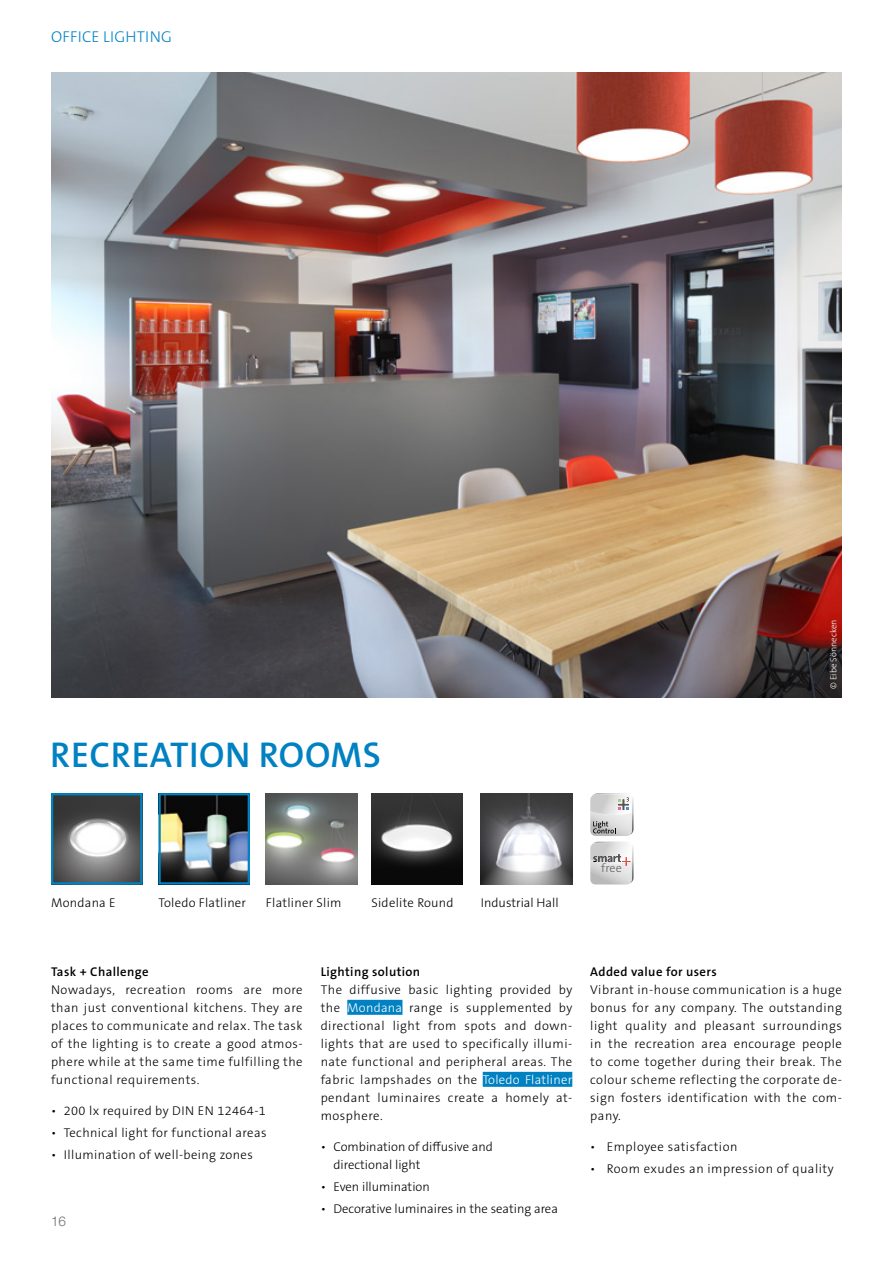
<style>
.page{position:relative;width:893px;height:1263px;background:#fff}
.page>*{position:absolute;margin:0;border:0;box-sizing:border-box;transform-origin:0 0}
.TheSansB_Big_Green_H{font:600 36px "The Sans B W6";letter-spacing:.015em;color:#0081c2}
.t1{font:300 15.75px "The Sans B W3";letter-spacing:.015em;color:#0081c2}
.t2{font:300 13.5px "Helvetica Neue LTW1 G";color:#706f6f}
.Fließtext_Objektbesc{font:300 12.75px/18px "The Sans B W3";letter-spacing:.04em;color:#000;text-align:justify}
.USPs_Objektbeschreib{font:300 12.75px/18px "The Sans B W3";color:#000}
.USPs_Objektbeschreib-2{font:300 12.75px "The Sans B W3";letter-spacing:.03em;color:#000}
.TheSansB_Miniaturtex{font:300 12.75px "The Sans B W3";letter-spacing:.02em;color:#000}
.TheSansB_Small_Black{font:600 12.75px "The Sans B W6";letter-spacing:.03em;color:#000}
.TheSansB_Miniaturtex-2{font:300 12.75px "The Sans B W3";color:#000}
.t3{font:300 12.15px "The Sans B W4";color:#706f6f}
.Copyright_Hinweis{font:300 9px "The Sans";color:#fff}
.s1{color:#fff}
</style>
<div class="page">
<img style="left:51px;top:72px;width:791px;height:625px">
<img style="left:161px;top:796px;width:86px;height:85px">
<div style="left:158px;top:793px;width:92px;height:91px;border:2px solid #0081c2"></div>
<img style="left:481px;top:793px;width:91px;height:91px">
<img style="left:371px;top:793px;width:92px;height:91px">
<img style="left:54px;top:796px;width:85px;height:85px">
<div style="left:51px;top:793px;width:91px;height:91px;border:2px solid #0081c2"></div>
<img style="left:266px;top:793px;width:91px;height:91px">
<svg style="left:590px;top:793px;width:44px;height:91px"></svg>
<div style="left:347px;top:1000px;width:55px;height:15px;background:#0081c2"></div>
<div style="left:483px;top:1072px;width:89px;height:15px;background:#0081c2"></div>
<p class="t1" style="left:51px;top:26px;width:122px">OFFICE LIGHTING</p>
<p class="TheSansB_Big_Green_H" style="left:50px;top:731px;width:332px">RECREATION ROOMS</p>
<p class="Copyright_Hinweis" style="left:826px;top:689px;width:71px;rotate:-90deg">© Eibe Sönnecken</p>
<p class="TheSansB_Miniaturtex" style="left:51px;top:894px;width:66px">Mondana E</p>
<p class="TheSansB_Miniaturtex" style="left:158px;top:894px;width:89px">Toledo Flatliner</p>
<p class="TheSansB_Miniaturtex" style="left:266px;top:894px;width:77px">Flatliner Slim</p>
<p class="TheSansB_Miniaturtex" style="left:371px;top:894px;width:84px">Sidelite Round</p>
<p class="TheSansB_Miniaturtex-2" style="left:481px;top:894px;width:79px">Industrial Hall</p>
<p class="t3" style="left:601px;top:860px;width:22px">free</p>
<p class="TheSansB_Small_Black" style="left:51px;top:963px;width:99px">Task + Challenge</p>
<p class="Fließtext_Objektbesc" style="left:51px;top:980px;width:253px">Nowadays, recreation rooms are more than just conventional kitchens. They are places to communicate and relax. The task of the lighting is to create a good atmos&shy;phere while at the same time fulfilling the functional requirements.</p>
<p class="USPs_Objektbeschreib-2" style="left:51px;top:1102px;width:216px">• 200 lx required by DIN EN 12464-1</p>
<p class="USPs_Objektbeschreib-2" style="left:51px;top:1124px;width:217px">• Technical light for functional areas</p>
<p class="USPs_Objektbeschreib-2" style="left:51px;top:1146px;width:203px">• Illumination of well-being zones</p>
<p class="t2" style="left:51px;top:1213px;width:17px">16</p>
<p class="TheSansB_Small_Black" style="left:321px;top:963px;width:101px">Lighting solution</p>
<p class="Fließtext_Objektbesc" style="left:321px;top:980px;width:253px">The diffusive basic lighting provided by the <span class="s1">Mondana</span> range is supplemented by directional light from spots and down&shy;lights that are used to specifically illumi&shy;nate functional and peripheral areas. The fabric lampshades on the <span class="s1">Toledo Flatliner </span>pendant luminaires create a homely at&shy;mosphere.</p>
<p class="USPs_Objektbeschreib" style="left:333px;top:1137px;width:161px;text-indent:-13px">• Combination of diffusive and directional light</p>
<p class="USPs_Objektbeschreib" style="left:321px;top:1177px;width:111px">• Even illumination</p>
<p class="USPs_Objektbeschreib" style="left:321px;top:1200px;width:239px">• Decorative luminaires in the seating area</p>
<p class="TheSansB_Small_Black" style="left:590px;top:963px;width:128px">Added value for users</p>
<p class="Fließtext_Objektbesc" style="left:590px;top:980px;width:253px">Vibrant in-house communication is a huge bonus for any company. The outstanding light quality and pleasant surroundings in the recreation area encourage people to come together during their break. The colour scheme reflecting the corporate de&shy;sign fosters identification with the com&shy;pany.</p>
<p class="Fließtext_Objektbesc" style="left:590px;top:1137px;width:149px">• Employee satisfaction</p>
<p class="Fließtext_Objektbesc" style="left:590px;top:1159px;width:245px">• Room exudes an impression of quality</p>
</div>
